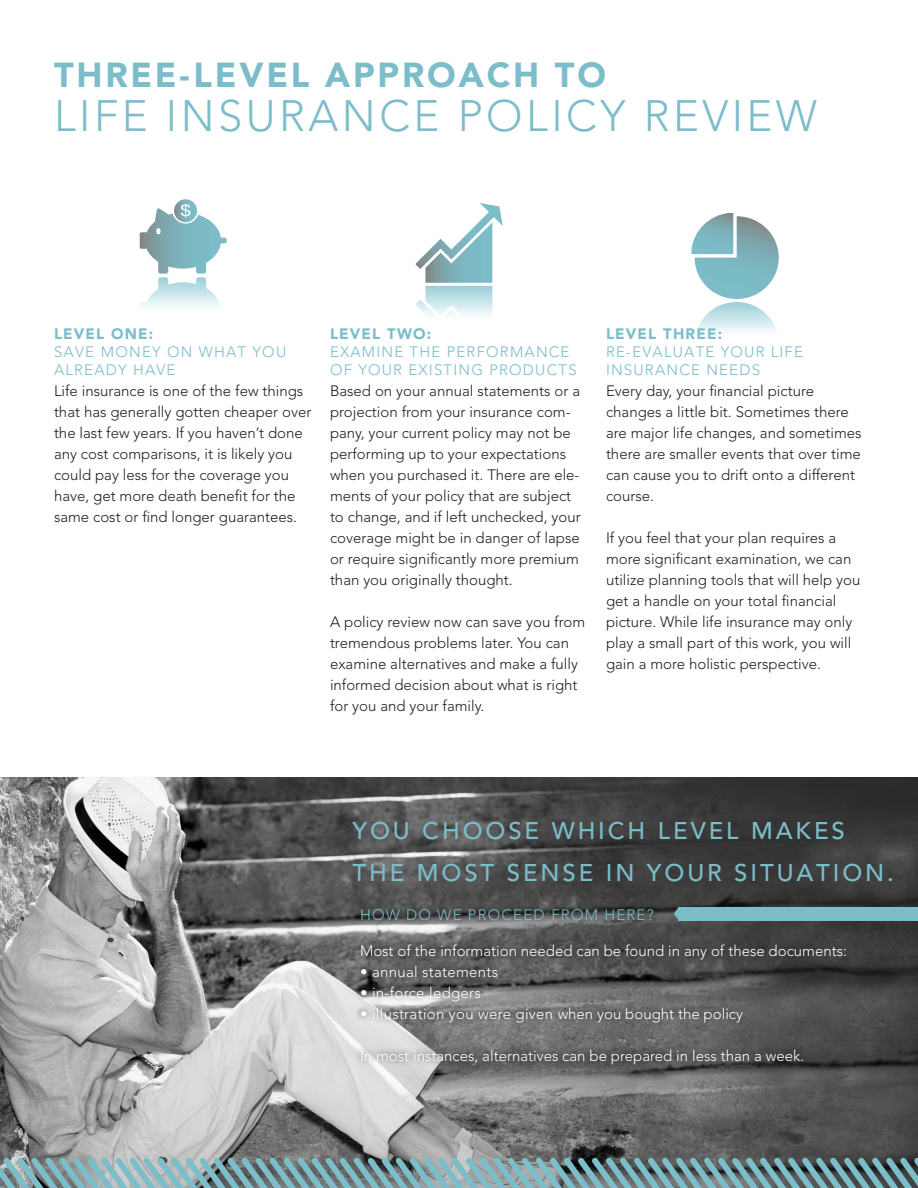
<style>
.page{position:relative;width:918px;height:1188px;background:#fff}
.page>*{position:absolute;margin:0;border:0;box-sizing:border-box;transform-origin:0 0}
.t1{font:300 43.65px "Avenir LT Std";letter-spacing:.08em;color:#7bbdc9}
.t2{font:900 34.5px "Avenir LT Std";letter-spacing:.08em;color:#7bbdc9}
.t3{font:500 24px/42px "Avenir LT Std";letter-spacing:.12em;color:#7bbdc9}
.t4{font:300 15px/21px "Avenir LT Std";color:#231f20}
.t5{font:300 15px/18px "Avenir LT Std";letter-spacing:.08em;color:#7bbdc9}
.t6{font:300 15px "Avenir LT Std";color:#fff}
.t7{font:300 15px "Avenir LT Std";letter-spacing:.02em;color:#fff}
.t8{font:900 15px "Avenir LT Std";letter-spacing:.08em;color:#7bbdc9}
</style>
<div class="page">
<svg style="left:692px;top:213px;width:87px;height:119px"></svg>
<svg style="left:416px;top:203px;width:87px;height:113px"></svg>
<svg style="left:174px;top:199px;width:23px;height:23px"></svg>
<svg style="left:140px;top:204px;width:87px;height:103px"></svg>
<img style="left:0;top:778px;width:918px;height:374px">
<svg style="left:0;top:1152px;width:918px;height:36px"></svg>
<div style="left:354px;top:902px;width:499px;height:168px;background:#231f20;opacity:.9"></div>
<div style="left:679px;top:907px;width:239px;height:13px;background:#7bbdc9"></div>
<svg style="left:674px;top:907px;width:5px;height:13px"></svg>
<p class="t2" style="left:54px;top:54px;width:554px">THREE-LEVEL APPROACH TO</p>
<p class="t1" style="left:54px;top:90px;width:765px">LIFE INSURANCE POLICY REVIEW</p>
<p class="t8" style="left:54px;top:324px;width:101px">LEVEL ONE:</p>
<p class="t5" style="left:54px;top:342px;width:234px">SAVE MONEY ON WHAT YOU<br>ALREADY HAVE</p>
<p class="t4" style="left:54px;top:380px;width:259px">Life insurance is one of the few things that has generally gotten cheaper over the last few years. If you haven’t done any cost comparisons, it is likely you could pay less for the coverage you have, get more death benefit for the same cost or find longer guarantees.</p>
<p class="t8" style="left:330px;top:324px;width:103px">LEVEL TWO:</p>
<p class="t5" style="left:330px;top:342px;width:248px">EXAMINE THE PERFORMANCE<br>OF YOUR EXISTING PRODUCTS</p>
<p class="t4" style="left:330px;top:380px;width:252px">Based on your annual statements or a projection from your insurance com&shy;pany, your current policy may not be performing up to your expectations when you purchased it. There are ele&shy;ments of your policy that are subject to change, and if left unchecked, your coverage might be in danger of lapse or require significantly more premium than you originally thought.</p>
<p class="t4" style="left:330px;top:611px;width:257px">A policy review now can save you from tremendous problems later. You can examine alternatives and make a fully informed decision about what is right for you and your family.</p>
<p class="t8" style="left:606px;top:324px;width:118px">LEVEL THREE:</p>
<p class="t5" style="left:606px;top:342px;width:199px">RE-EVALUATE YOUR LIFE</p>
<p class="t5" style="left:606px;top:360px;width:156px">INSURANCE NEEDS</p>
<p class="t4" style="left:606px;top:380px;width:257px">Every day, your financial picture changes a little bit. Sometimes there are major life changes, and sometimes there are smaller events that over time can cause you to drift onto a different course.</p>
<p class="t4" style="left:606px;top:527px;width:256px">If you feel that your plan requires a more significant examination, we can utilize planning tools that will help you get a handle on your total financial picture. While life insurance may only play a small part of this work, you will gain a more holistic perspective.</p>
<p class="t3" style="left:352px;top:810px;width:543px">YOU CHOOSE WHICH LEVEL MAKES<br>THE MOST SENSE IN YOUR SITUATION.</p>
<p class="t5" style="left:360px;top:905px;width:295px">HOW DO WE PROCEED FROM HERE?</p>
<p class="t6" style="left:360px;top:942px;width:489px">Most of the information needed can be found in any of these documents:</p>
<p class="t7" style="left:360px;top:963px;width:140px">• annual statements</p>
<p class="t7" style="left:360px;top:984px;width:122px">• in-force ledgers</p>
<p class="t7" style="left:360px;top:1005px;width:385px">• illustration you were given when you bought the policy</p>
<p class="t6" style="left:360px;top:1047px;width:446px">In most instances, alternatives can be prepared in less than a week.</p>
</div>
